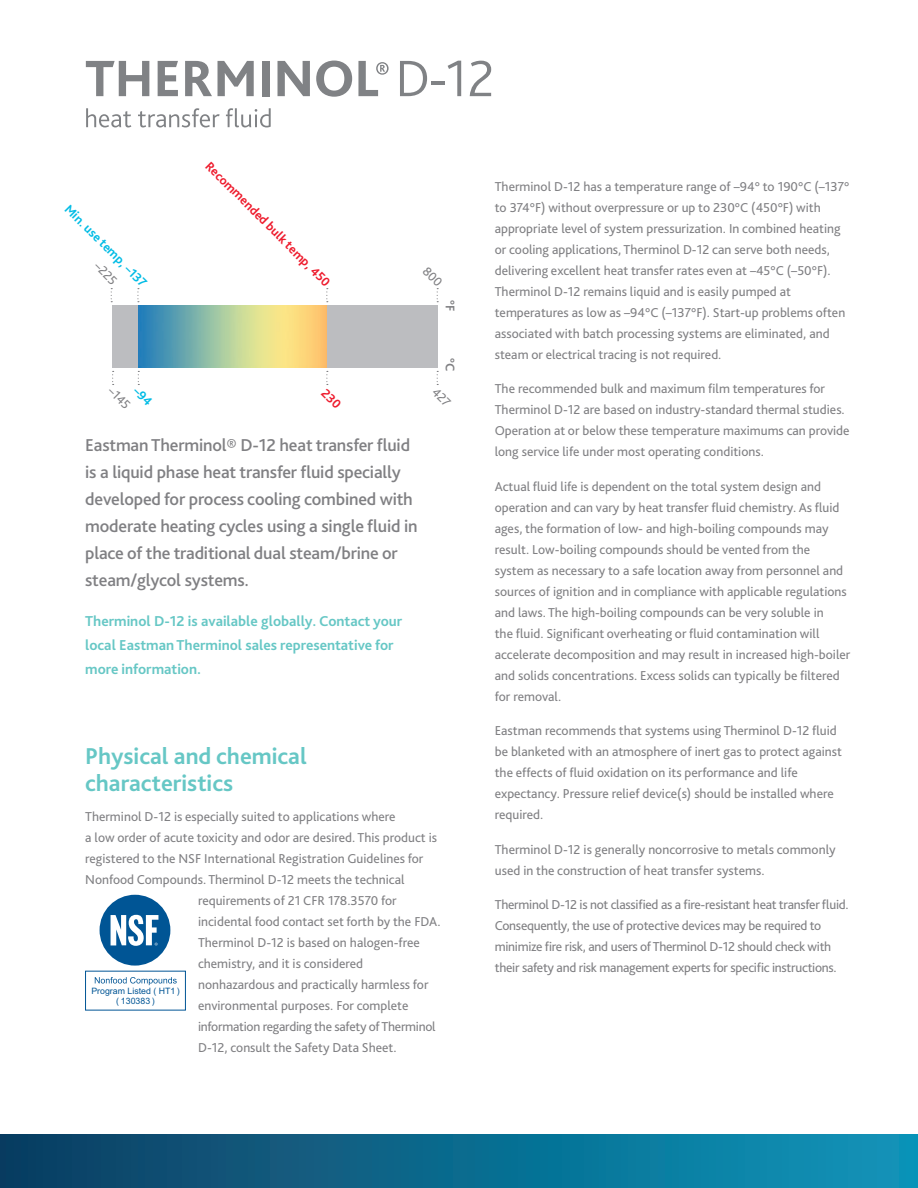
<style>
.page{position:relative;width:918px;height:1188px;background:#fff}
.page>*{position:absolute;margin:0;border:0;box-sizing:border-box;transform-origin:0 0}
.Heads{font:700 24px/27px "Bliss Pro";color:#66c7c5}
.Intro_Copy{font:500 18px/27px "Bliss Pro";letter-spacing:-.01em;color:#808083}
.Intro_Copy___Availab{font:700 15px/24px "Bliss Pro";color:#66c7c5}
.t1{font:13.5px/21px "Bliss Pro";color:#808083}
.t2{font:13.5px/21px "Bliss Pro";letter-spacing:-.02em;color:#808083}
.Temperature_Range_Gu{font:700 13.2px "Bliss Pro";color:#ee1b2d}
.Temperature_Range_Gu-2{font:700 13.2px "Bliss Pro";color:#02bce5}
.Temperature_Range_Gu-3{font:13.2px "Bliss Pro";color:#808083}
.Temperature_Range_Gu-4{font:700 13.2px "Bliss Pro";color:#808083}
.t3{font:8.7px/10.2px "Arial";color:#005595;text-align:center}
</style>
<div class="page">
<div style="left:0;top:1134px;width:918px;height:54px;background:linear-gradient(to right,#0c3e61,#0d97bb)"></div>
<div style="left:100px;top:895px;width:70px;height:71px;background:#005595;border-radius:50%"></div>
<svg style="left:111px;top:915px;width:47px;height:31px"></svg>
<svg style="left:95px;top:977px;width:82px;height:8px"></svg>
<svg style="left:86px;top:61px;width:63px;height:35px"></svg>
<svg style="left:158px;top:61px;width:20px;height:35px"></svg>
<svg style="left:185px;top:61px;width:27px;height:35px"></svg>
<svg style="left:218px;top:61px;width:36px;height:35px"></svg>
<div style="left:262px;top:61px;width:7px;height:35px;background:#808285"></div>
<svg style="left:278px;top:61px;width:32px;height:35px"></svg>
<svg style="left:316px;top:61px;width:36px;height:36px"></svg>
<svg style="left:358px;top:61px;width:31px;height:35px"></svg>
<svg style="left:400px;top:61px;width:27px;height:35px"></svg>
<hr style="left:431px;top:81px;width:14px;height:4px;background:#808285">
<svg style="left:448px;top:61px;width:13px;height:35px"></svg>
<svg style="left:470px;top:61px;width:21px;height:35px"></svg>
<svg style="left:86px;top:108px;width:45px;height:19px"></svg>
<svg style="left:138px;top:108px;width:82px;height:19px"></svg>
<svg style="left:226px;top:108px;width:45px;height:19px"></svg>
<svg style="left:112px;top:371px;width:2px;height:14px"></svg>
<div style="left:112px;top:306px;width:326px;height:62px;background:#bcbdc0"></div>
<img style="left:138px;top:305px;width:189px;height:63px">
<svg style="left:326px;top:288px;width:2px;height:14px"></svg>
<svg style="left:137px;top:288px;width:2px;height:14px"></svg>
<svg style="left:436px;top:288px;width:3px;height:14px"></svg>
<svg style="left:436px;top:371px;width:3px;height:14px"></svg>
<svg style="left:137px;top:371px;width:3px;height:14px"></svg>
<svg style="left:326px;top:371px;width:3px;height:14px"></svg>
<p class="Temperature_Range_Gu-2" style="left:73px;top:201px;width:112px;rotate:45deg">Min. use temp, –137</p>
<p class="Temperature_Range_Gu-3" style="left:102px;top:258px;width:28px;rotate:45deg">–225</p>
<p class="Temperature_Range_Gu-3" style="left:116px;top:383px;width:27px;rotate:45deg">–145</p>
<p class="Temperature_Range_Gu" style="left:214px;top:158px;width:172px;rotate:45deg">Recommended bulk temp, 450</p>
<p class="Intro_Copy" style="left:85px;top:431px;width:334px">Eastman Therminol® D-12 heat transfer fluid is a liquid phase heat transfer fluid specially developed for process cooling combined with moderate heating cycles using a single fluid in place of the traditional dual steam/brine or steam/glycol systems.</p>
<p class="Intro_Copy___Availab" style="left:85px;top:608px;width:319px">Therminol D-12 is available globally. Contact your local Eastman Therminol sales representative for more information.</p>
<p class="Temperature_Range_Gu-4" style="left:459px;top:300px;width:13px;rotate:90deg">°F</p>
<p class="Temperature_Range_Gu-4" style="left:459px;top:358px;width:15px;rotate:90deg">°C</p>
<p class="Heads" style="left:85px;top:742px;width:223px">Physical and chemical characteristics</p>
<p class="t1" style="left:85px;top:805px;width:312px">Therminol D-12 is especially suited to applications where</p>
<p class="t1" style="left:85px;top:826px;width:353px">a low order of acute toxicity and odor are desired. This product is</p>
<p class="t1" style="left:85px;top:847px;width:340px">registered to the NSF International Registration Guidelines for</p>
<p class="t1" style="left:85px;top:868px;width:321px">Nonfood Compounds. Therminol D-12 meets the technical</p>
<p class="t1" style="left:198px;top:889px;width:200px">requirements of 21 CFR 178.3570 for</p>
<p class="t1" style="left:198px;top:910px;width:244px">incidental food contact set forth by the FDA.</p>
<p class="t1" style="left:198px;top:931px;width:223px">Therminol D-12 is based on halogen-free</p>
<p class="t1" style="left:198px;top:952px;width:167px">chemistry, and it is considered</p>
<p class="t1" style="left:198px;top:973px;width:232px">nonhazardous and practically harmless for</p>
<p class="t1" style="left:198px;top:994px;width:212px">environmental purposes. For complete</p>
<p class="t2" style="left:198px;top:1015px;width:239px">information regarding the safety of Therminol</p>
<p class="t1" style="left:198px;top:1036px;width:200px">D-12, consult the Safety Data Sheet.</p>
<p class="t3" style="left:91px;top:985px;width:90px">Program Listed ( HT1 ) ( 130383 )</p>
<p class="t1" style="left:495px;top:175px;width:356px">Therminol D-12 has a temperature range of –94° to 190°C (–137° to 374°F) without overpressure or up to 230°C (450°F) with appropriate level of system pressurization. In combined heating or cooling applications, Therminol D-12 can serve both needs, delivering excellent heat transfer rates even at –45°C (–50°F).<br>Therminol D-12 remains liquid and is easily pumped at temperatures as low as –94°C (–137°F). Start-up problems often associated with batch processing systems are eliminated, and steam or electrical tracing is not required.</p>
<p class="t1" style="left:495px;top:378px;width:356px">The recommended bulk and maximum film temperatures for Therminol D-12 are based on industry-standard thermal studies.<br>Operation at or below these temperature maximums can provide long service life under most operating conditions.</p>
<p class="t1" style="left:495px;top:475px;width:357px">Actual fluid life is dependent on the total system design and operation and can vary by heat transfer fluid chemistry. As fluid ages, the formation of low- and high-boiling compounds may result. Low-boiling compounds should be vented from the system as necessary to a safe location away from personnel and sources of ignition and in compliance with applicable regulations and laws. The high-boiling compounds can be very soluble in<br>the fluid. Significant overheating or fluid contamination will accelerate decomposition and may result in increased high-boiler and solids concentrations. Excess solids can typically be filtered for removal.</p>
<p class="t1" style="left:495px;top:720px;width:349px">Eastman recommends that systems using Therminol D-12 fluid be blanketed with an atmosphere of inert gas to protect against the effects of fluid oxidation on its performance and life expectancy. Pressure relief device(s) should be installed where required.</p>
<p class="t1" style="left:495px;top:838px;width:342px">Therminol D-12 is generally noncorrosive to metals commonly used in the construction of heat transfer systems.</p>
<p class="t2" style="left:495px;top:894px;width:356px">Therminol D-12 is not classified as a fire-resistant heat transfer fluid.<br>Consequently, the use of protective devices may be required to minimize fire risk, and users of Therminol D-12 should check with their safety and risk management experts for specific instructions.</p>
</div>
